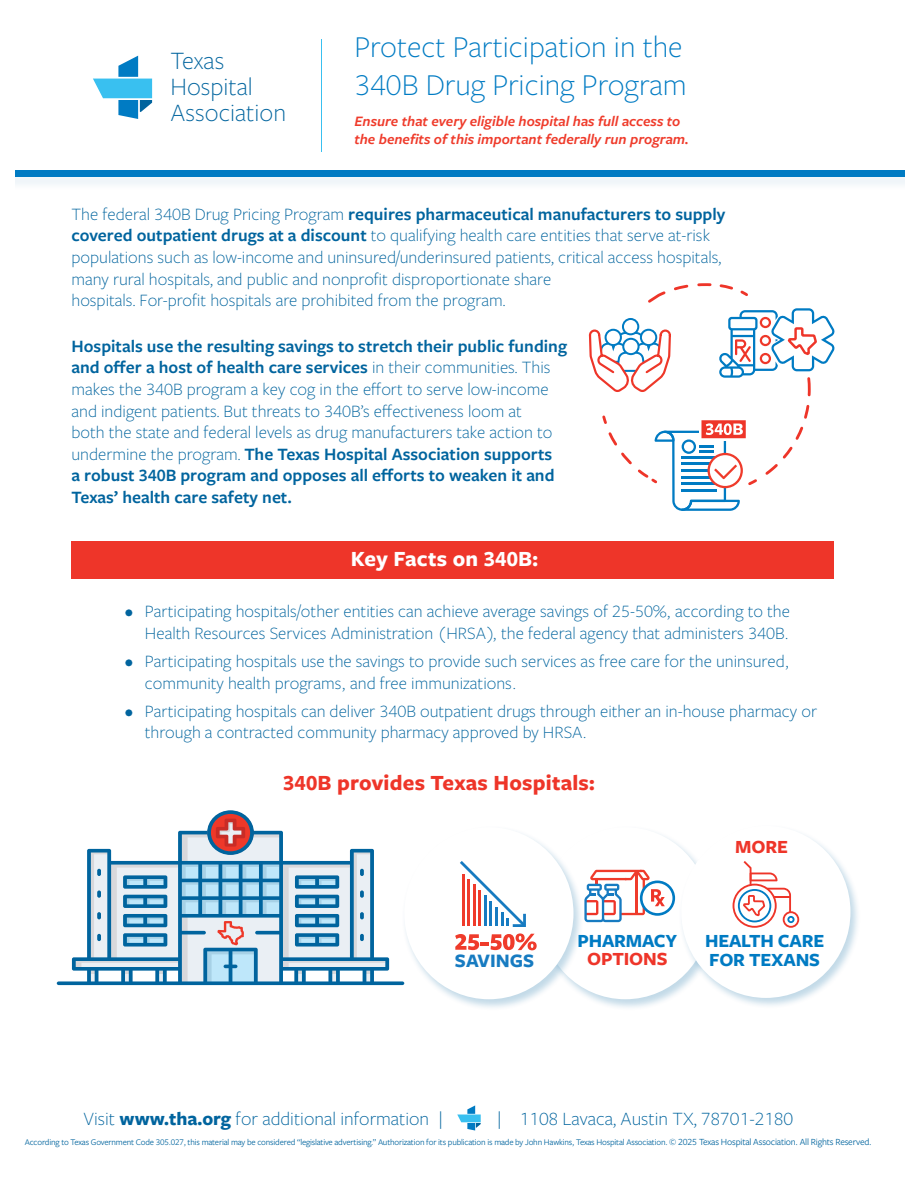
<style>
.page{position:relative;width:918px;height:1188px;background:#fff}
.page>*{position:absolute;margin:0;border:0;box-sizing:border-box;transform-origin:0 0}
.t1{font:300 31.5px/37.8px "Freight Sans Pro";color:#007bc3}
._14_Subhead{font:300 25.95px/26px "Freight Sans Pro";color:#00649e}
.Bullet{font:700 22.5px "Freight Sans Pro";letter-spacing:.01em;color:#ee3529}
.Bullet-2{font:700 22.5px "Freight Sans Pro";letter-spacing:.01em;color:#fff}
.t2{font:700 19.8px "Freight Sans Pro";color:#177bc1}
.t3{font:300 19.5px "Freight Sans Pro";color:#00649e}
.Bullet-3{font:700 19.35px/18.8px "Freight Sans Pro";letter-spacing:-.01em;color:#007bc3;text-align:center}
.Bullet-4{font:700 19.35px "Freight Sans Pro";color:#ee3529}
.Fact_Fiction{font:300 18px/21.6px "Freight Sans Pro";color:#00649e}
.t4{font:italic 600 15px/18px "Freight Sans Pro";color:#ef3b2b}
.Right_Text_2{font:9px "Freight Sans Pro";letter-spacing:-.02em;color:#00649e}
.s1{font-weight:600}
.s2{color:#ee3529}
.s3{font-weight:700}
.s4{font-size:9.75px}
</style>
<div class="page">
<div style="left:71px;top:541px;width:763px;height:38px;background:#ee3529"></div>
<svg style="left:93px;top:56px;width:59px;height:63px"></svg>
<hr style="left:322px;top:39px;width:1px;height:113px;background:#39c0f0">
<div style="left:0;top:169px;width:918px;height:23px;background:#f3f7fa"></div>
<div style="left:0;top:170px;width:918px;height:7px;background:#007bc3"></div>
<svg style="left:457px;top:1105px;width:24px;height:26px"></svg>
<svg style="left:57px;top:957px;width:344px;height:28px;fill:#00649e"></svg>
<svg style="left:75px;top:810px;width:310px;height:173px"></svg>
<svg style="left:588px;top:189px;width:247px;height:322px"></svg>
<div style="left:538px;top:826px;width:182px;height:185px;background:#00649e;opacity:.24"></div>
<div style="left:541px;top:827px;width:169px;height:172px;background:#fff;border-radius:50%"></div>
<div style="left:401px;top:826px;width:183px;height:185px;background:#00649e;opacity:.24"></div>
<div style="left:404px;top:827px;width:170px;height:172px;background:#fff;border-radius:50%"></div>
<div style="left:678px;top:824px;width:183px;height:185px;background:#00649e;opacity:.24"></div>
<div style="left:681px;top:826px;width:169px;height:172px;background:#fff;border-radius:50%"></div>
<svg style="left:641px;top:882px;width:33px;height:32px"></svg>
<div style="left:640px;top:881px;width:35px;height:35px;border:3px solid #007bc3;border-radius:50%"></div>
<svg style="left:584px;top:870px;width:81px;height:52px"></svg>
<svg style="left:460px;top:861px;width:66px;height:66px"></svg>
<svg style="left:455px;top:933px;width:82px;height:17px"></svg>
<svg style="left:733px;top:861px;width:66px;height:148px"></svg>
<div style="left:0;top:0;width:14px;height:1188px;background:#fff"></div>
<div style="left:906px;top:0;width:12px;height:1188px;background:#fff"></div>
<p class="_14_Subhead" style="left:170px;top:46px;width:117px">Texas<br>Hospital<br>Association</p>
<p class="t1" style="left:354px;top:26px;width:334px">Protect Participation in the<br>340B Drug Pricing Program</p>
<p class="t4" style="left:354px;top:111px;width:336px">Ensure that every eligible hospital has full access to the benefits of this important federally run program.</p>
<p class="Fact_Fiction" style="left:71px;top:203px;width:655px">The federal 340B Drug Pricing Program <span class="s1">requires pharmaceutical manufacturers to supply covered outpatient drugs at a discount</span> to qualifying health care entities that serve at-risk populations such as low-income and uninsured/underinsured patients, critical access hospitals, many rural hospitals, and public and nonprofit disproportionate share<br>hospitals. For-profit hospitals are prohibited from the program.</p>
<p class="Fact_Fiction" style="left:71px;top:335px;width:497px"><span class="s1">Hospitals use the resulting savings to stretch their public funding and offer a host of health care services</span> in their communities. This makes the 340B program a key cog in the effort to serve low-income and indigent patients. But threats to 340B’s effectiveness loom at<br>both the state and federal levels as drug manufacturers take action to undermine the program. <span class="s1">The Texas Hospital Association supports<br>a robust 340B program and opposes all efforts to weaken it and Texas’ health care safety net.</span></p>
<p class="Bullet-2" style="left:351px;top:543px;width:189px">Key Facts on 340B:</p>
<p class="Fact_Fiction" style="left:125px;top:600px;width:667px;text-align:right">• Participating hospitals/other entities can achieve average savings of 25-50%, according to the<br>Health Resources Services Administration (HRSA), the federal agency that administers 340B.</p>
<p class="Fact_Fiction" style="left:145px;top:650px;width:646px;text-indent:-20px">• Participating hospitals use the savings to provide such services as free care for the uninsured, community health programs, and free immunizations.</p>
<p class="Fact_Fiction" style="left:145px;top:700px;width:674px;text-indent:-20px">• Participating hospitals can deliver 340B outpatient drugs through either an in-house pharmacy or through a contracted community pharmacy approved by HRSA.</p>
<p class="Bullet" style="left:283px;top:767px;width:313px">340B provides Texas Hospitals:</p>
<p class="Bullet-4" style="left:735px;top:833px;width:54px">MORE</p>
<p class="t2" style="left:455px;top:947px;width:81px">SAVINGS</p>
<p class="Bullet-3" style="left:577px;top:930px;width:101px">PHARMACY<br><span class="s2">OPTIONS</span></p>
<p class="Bullet-3" style="left:705px;top:931px;width:121px;text-align:left">HEALTH CARE<br>FOR TEXANS</p>
<p class="t3" style="left:83px;top:1106px;width:361px">Visit <span class="s3">www.tha.org</span> for additional information |</p>
<p class="t3" style="left:497px;top:1106px;width:298px">| 1108 Lavaca, Austin TX, 78701-2180</p>
<p class="Right_Text_2" style="left:25px;top:1136px;width:848px">According to Texas Government Code 305.027, this material may be considered “legislative advertising.” Authorization for its publication is made by John Hawkins, Texas Hospital Association. <span class="s4">© 2025 Texas Hospital Association. All Rights Reserved.</span></p>
</div>
